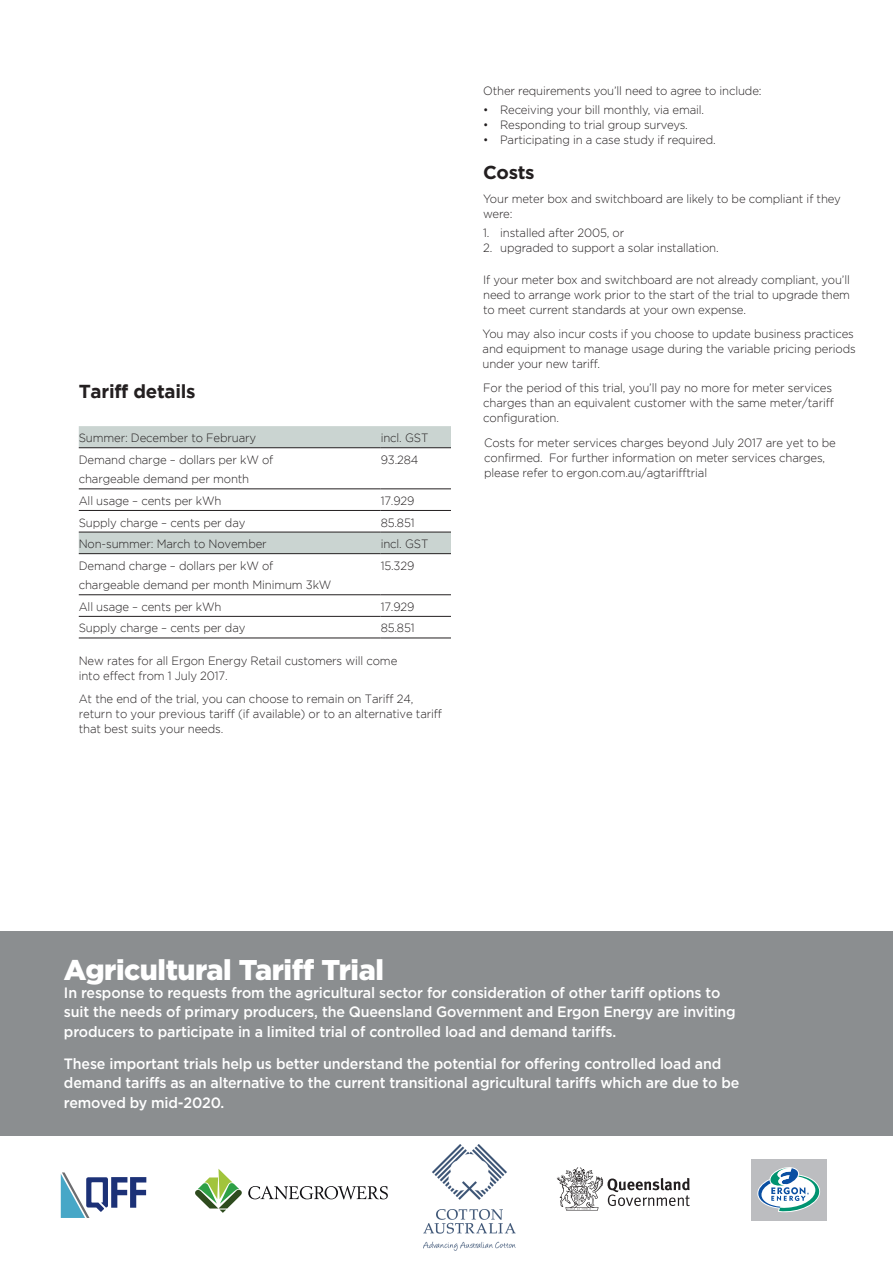
<style>
.page{position:relative;width:893px;height:1263px;background:#fff}
.page>*{position:absolute;margin:0;border:0;box-sizing:border-box;transform-origin:0 0}
.t1{font:900 28.5px "Gotham";letter-spacing:-.015em;color:#fff}
.t2{font:700 18.75px "Gotham";letter-spacing:-.015em;color:#231f20}
.t3{font:700 18.75px "Gotham";letter-spacing:-.02em;color:#231f20}
.t4{font:500 15px/19.5px "Gotham";letter-spacing:-.01em;color:#fff;scale:.95 1}
.t5{font:300 12px/15px "Gotham";letter-spacing:-.015em;color:#231f20;scale:.95 1}
.t6{font:300 12px/15px "Gotham";letter-spacing:-.01em;color:#231f20;scale:.95 1}
</style>
<div class="page">
<div style="left:0;top:931px;width:893px;height:204px;background:#8b8e90"></div>
<div style="left:751px;top:1159px;width:75px;height:61px;background:#bcbdc0"></div>
<svg style="left:757px;top:1167px;width:63px;height:46px"></svg>
<svg style="left:61px;top:1172px;width:85px;height:46px"></svg>
<svg style="left:195px;top:1169px;width:47px;height:44px"></svg>
<svg style="left:248px;top:1186px;width:140px;height:13px"></svg>
<svg style="left:557px;top:1167px;width:133px;height:43px"></svg>
<img style="left:423px;top:1144px;width:92px;height:106px">
<svg style="left:79px;top:426px;width:372px;height:127px"></svg>
<hr style="left:79px;top:447px;width:302px;height:1px;background:#231f20">
<hr style="left:381px;top:447px;width:70px;height:1px;background:#231f20">
<hr style="left:79px;top:488px;width:302px;height:1px;background:#231f20">
<hr style="left:381px;top:488px;width:70px;height:1px;background:#231f20">
<hr style="left:79px;top:510px;width:302px;height:1px;background:#231f20">
<hr style="left:381px;top:510px;width:70px;height:1px;background:#231f20">
<hr style="left:79px;top:532px;width:302px;height:1px;background:#231f20">
<hr style="left:381px;top:532px;width:70px;height:1px;background:#231f20">
<hr style="left:79px;top:553px;width:302px;height:1px;background:#231f20">
<hr style="left:381px;top:553px;width:70px;height:1px;background:#231f20">
<hr style="left:79px;top:594px;width:302px;height:1px;background:#231f20">
<hr style="left:381px;top:594px;width:70px;height:1px;background:#231f20">
<hr style="left:79px;top:616px;width:302px;height:1px;background:#231f20">
<hr style="left:381px;top:616px;width:70px;height:1px;background:#231f20">
<hr style="left:79px;top:638px;width:302px;height:1px;background:#231f20">
<hr style="left:381px;top:638px;width:70px;height:1px;background:#231f20">
<p class="t6" style="left:483px;top:83px;width:295px">Other requirements you’ll need to agree to include:</p>
<p class="t6" style="left:483px;top:102px;width:234px">• Receiving your bill monthly, via email.</p>
<p class="t6" style="left:483px;top:117px;width:217px">• Responding to trial group surveys.</p>
<p class="t6" style="left:483px;top:132px;width:246px">• Participating in a case study if required.</p>
<h2 class="t3" style="left:483px;top:161px;width:53px">Costs</h2>
<p class="t6" style="left:483px;top:191px;width:378px">Your meter box and switchboard are likely to be compliant if they were:</p>
<p class="t6" style="left:483px;top:225px;width:150px">1. installed after 2005, or</p>
<p class="t6" style="left:483px;top:240px;width:249px">2. upgraded to support a solar installation.</p>
<p class="t6" style="left:483px;top:272px;width:388px;text-align:justify">If your meter box and switchboard are not already compliant, you’ll need to arrange work prior to the start of the trial to upgrade them to meet current standards at your own expense.</p>
<h2 class="t2" style="left:79px;top:380px;width:118px">Tariff details</h2>
<p class="t5" style="left:79px;top:430px;width:188px">Summer: December to February</p>
<p class="t5" style="left:381px;top:430px;width:52px">incl. GST</p>
<p class="t5" style="left:79px;top:450px;width:206px;line-height:19.5px">Demand charge – dollars per kW of chargeable demand per month</p>
<p class="t5" style="left:381px;top:452px;width:41px">93.284</p>
<p class="t5" style="left:79px;top:493px;width:152px">All usage – cents per kWh</p>
<p class="t5" style="left:381px;top:493px;width:37px">17.929</p>
<p class="t5" style="left:79px;top:515px;width:177px">Supply charge – cents per day</p>
<p class="t5" style="left:381px;top:515px;width:37px">85.851</p>
<p class="t5" style="left:79px;top:536px;width:199px">Non-summer: March to November</p>
<p class="t5" style="left:381px;top:536px;width:52px">incl. GST</p>
<p class="t5" style="left:79px;top:556px;width:268px;line-height:19.5px">Demand charge – dollars per kW of chargeable demand per month Minimum 3kW</p>
<p class="t5" style="left:381px;top:558px;width:37px">15.329</p>
<p class="t5" style="left:79px;top:599px;width:152px">All usage – cents per kWh</p>
<p class="t5" style="left:381px;top:599px;width:37px">17.929</p>
<p class="t5" style="left:79px;top:620px;width:177px">Supply charge – cents per day</p>
<p class="t5" style="left:381px;top:620px;width:37px">85.851</p>
<p class="t5" style="left:79px;top:653px;width:337px">New rates for all Ergon Energy Retail customers will come into effect from 1 July 2017.</p>
<p class="t5" style="left:79px;top:691px;width:384px">At the end of the trial, you can choose to remain on Tariff 24, return to your previous tariff (if available) or to an alternative tariff that best suits your needs.</p>
<p class="t6" style="left:483px;top:326px;width:394px">You may also incur costs if you choose to update business practices and equipment to manage usage during the variable pricing periods under your new tariff.</p>
<p class="t5" style="left:483px;top:380px;width:371px">For the period of this trial, you’ll pay no more for meter services charges than an equivalent customer with the same meter/tariff configuration.</p>
<p class="t5" style="left:484px;top:435px;width:372px">Costs for meter services charges beyond July 2017 are yet to be confirmed. For further information on meter services charges, please refer to ergon.com.au/agtarifftrial</p>
<h1 class="t1" style="left:64px;top:952px;width:322px">Agricultural Tariff Trial</h1>
<p class="t4" style="left:64px;top:982px;width:709px">In response to requests from the agricultural sector for consideration of other tariff options to suit the needs of primary producers, the Queensland Government and Ergon Energy are inviting producers to participate in a limited trial of controlled load and demand tariffs.</p>
<p class="t4" style="left:64px;top:1053px;width:712px">These important trials help us better understand the potential for offering controlled load and demand tariffs as an alternative to the current transitional agricultural tariffs which are due to be removed by mid-2020.</p>
</div>
